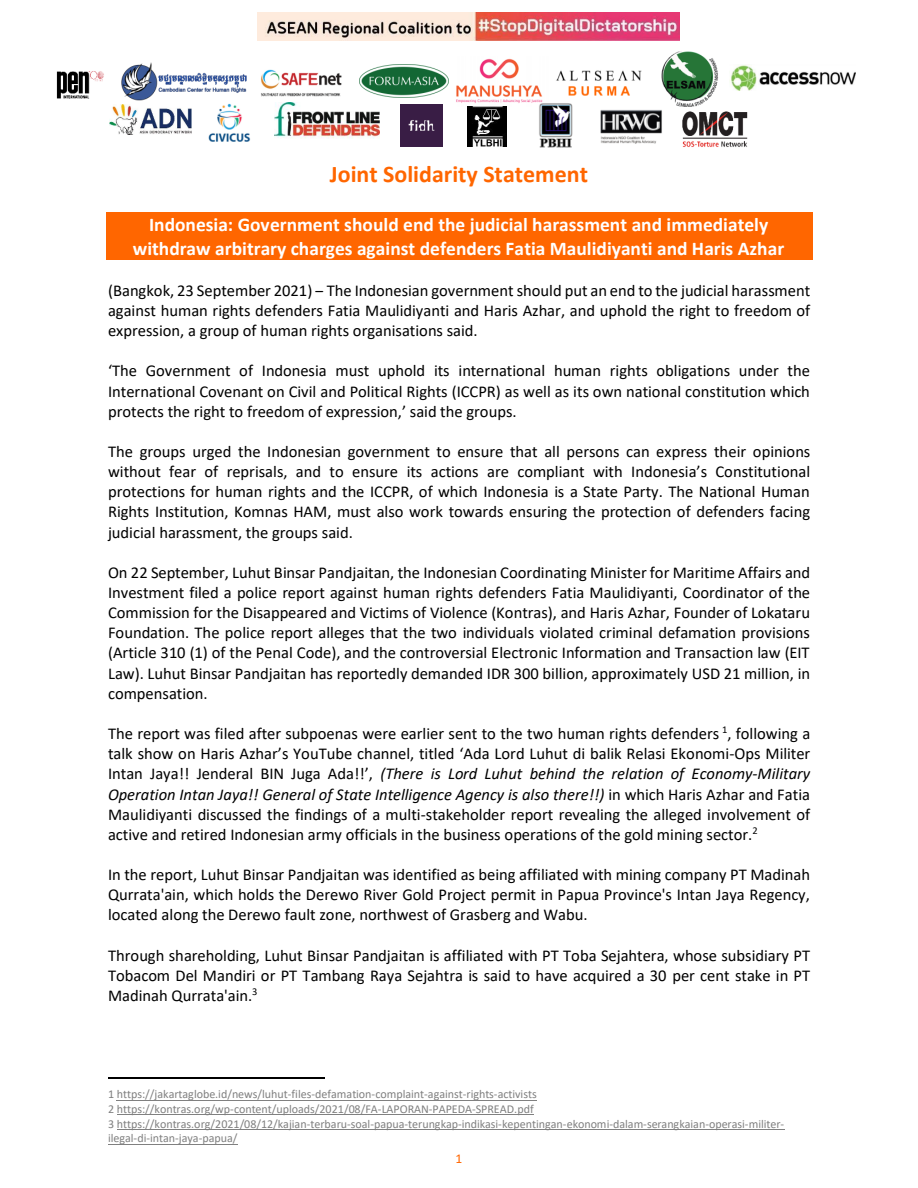
<style>
.page{position:relative;width:918px;height:1188px;background:#fff}
.page>*{position:absolute;margin:0;border:0;box-sizing:border-box;transform-origin:0 0}
.t1{font:700 24px "Calibri";color:#f60}
.t2{font:700 19.5px/23.7px "Calibri";color:#fff;text-align:center}
.t3{font:16.5px/20.1px "Calibri";color:#000;text-align:justify}
.t4{font:13.5px "Calibri";color:#f60}
.t5{font:12px/14.5px "Calibri";letter-spacing:-.005em;color:#808080}
.s1{font-style:italic}
</style>
<div class="page">
<img style="left:257px;top:13px;width:423px;height:27px">
<img style="left:56px;top:71px;width:48px;height:28px">
<img style="left:456px;top:58px;width:87px;height:45px">
<img style="left:661px;top:51px;width:57px;height:56px">
<img style="left:556px;top:70px;width:86px;height:26px">
<img style="left:730px;top:65px;width:125px;height:26px">
<img style="left:121px;top:62px;width:126px;height:39px">
<img style="left:261px;top:69px;width:81px;height:34px">
<img style="left:360px;top:64px;width:89px;height:34px">
<img style="left:109px;top:104px;width:82px;height:30px">
<img style="left:208px;top:103px;width:43px;height:39px">
<img style="left:275px;top:103px;width:105px;height:35px">
<img style="left:400px;top:105px;width:42px;height:42px">
<img style="left:467px;top:106px;width:40px;height:40px">
<img style="left:536px;top:100px;width:37px;height:48px">
<img style="left:600px;top:105px;width:68px;height:39px">
<img style="left:682px;top:111px;width:66px;height:36px">
<div style="left:106px;top:212px;width:706px;height:24px;background:#f60"></div>
<div style="left:106px;top:236px;width:706px;height:24px;background:#f60"></div>
<hr style="left:108px;top:1078px;width:216px;height:1px;background:#000">
<hr style="left:117px;top:1100px;width:420px;height:1px;background:#808080">
<hr style="left:117px;top:1115px;width:416px;height:1px;background:#808080">
<hr style="left:117px;top:1129px;width:667px;height:1px;background:#808080">
<hr style="left:108px;top:1144px;width:129px;height:1px;background:#808080">
<p class="t1" style="left:330px;top:164px;width:260px">Joint Solidarity Statement</p>
<p class="t2" style="left:133px;top:214px;width:653px">Indonesia: Government should end the judicial harassment and immediately withdraw arbitrary charges against defenders Fatia Maulidiyanti and Haris Azhar</p>
<p class="t3" style="left:108px;top:282px;width:704px">(Bangkok, 23 September 2021) ‒ The Indonesian government should put an end to the judicial harassment against human rights defenders Fatia Maulidiyanti and Haris Azhar, and uphold the right to freedom of expression, a group of human rights organisations said.</p>
<p class="t3" style="left:108px;top:362px;width:703px">‘The Government of Indonesia must uphold its international human rights obligations under the International Covenant on Civil and Political Rights (ICCPR) as well as its own national constitution which protects the right to freedom of expression,’ said the groups.</p>
<p class="t3" style="left:108px;top:443px;width:704px">The groups urged the Indonesian government to ensure that all persons can express their opinions without fear of reprisals, and to ensure its actions are compliant with Indonesia’s Constitutional protections for human rights and the ICCPR, of which Indonesia is a State Party. The National Human Rights Institution, Komnas HAM, must also work towards ensuring the protection of defenders facing judicial harassment, the groups said.</p>
<p class="t3" style="left:108px;top:564px;width:704px">On 22 September, Luhut Binsar Pandjaitan, the Indonesian Coordinating Minister for Maritime Affairs and Investment filed a police report against human rights defenders Fatia Maulidiyanti, Coordinator of the Commission for the Disappeared and Victims of Violence (Kontras), and Haris Azhar, Founder of Lokataru Foundation. The police report alleges that the two individuals violated criminal defamation provisions (Article 310 (1) of the Penal Code), and the controversial Electronic Information and Transaction law (EIT Law). Luhut Binsar Pandjaitan has reportedly demanded IDR 300 billion, approximately USD 21 million, in compensation.</p>
<p class="t3" style="left:108px;top:725px;width:704px">The report was filed after subpoenas were earlier sent to the two human rights defenders <sup>1</sup>, following a talk show on Haris Azhar’s YouTube channel, titled ‘Ada Lord Luhut di balik Relasi Ekonomi-Ops Militer Intan Jaya!! Jenderal BIN Juga Ada!!’, <span class="s1">(There is Lord Luhut behind the relation of Economy-Military Operation Intan Jaya!! General of State Intelligence Agency is also there!!)</span> in which Haris Azhar and Fatia Maulidiyanti discussed the findings of a multi-stakeholder report revealing the alleged involvement of active and retired Indonesian army officials in the business operations of the gold mining sector.<sup>2</sup></p>
<p class="t3" style="left:108px;top:866px;width:704px">In the report, Luhut Binsar Pandjaitan was identified as being affiliated with mining company PT Madinah Qurrata'ain, which holds the Derewo River Gold Project permit in Papua Province's Intan Jaya Regency, located along the Derewo fault zone, northwest of Grasberg and Wabu.</p>
<p class="t3" style="left:108px;top:946px;width:704px">Through shareholding, Luhut Binsar Pandjaitan is affiliated with PT Toba Sejahtera, whose subsidiary PT Tobacom Del Mandiri or PT Tambang Raya Sejahtra is said to have acquired a 30 per cent stake in PT Madinah Qurrata'ain.<sup>3</sup></p>
<p class="t5" style="left:108px;top:1088px;width:430px">1 https://jakartaglobe.id/news/luhut-files-defamation-complaint-against-rights-activists</p>
<p class="t5" style="left:108px;top:1103px;width:427px">2 https://kontras.org/wp-content/uploads/2021/08/FA-LAPORAN-PAPEDA-SPREAD.pdf</p>
<p class="t5" style="left:108px;top:1117px;width:678px">3 https://kontras.org/2021/08/12/kajian-terbaru-soal-papua-terungkap-indikasi-kepentingan-ekonomi-dalam-serangkaian-operasi-militer&shy;ilegal-di-intan-jaya-papua/</p>
<p class="t4" style="left:456px;top:1152px;width:8px">1</p>
</div>
